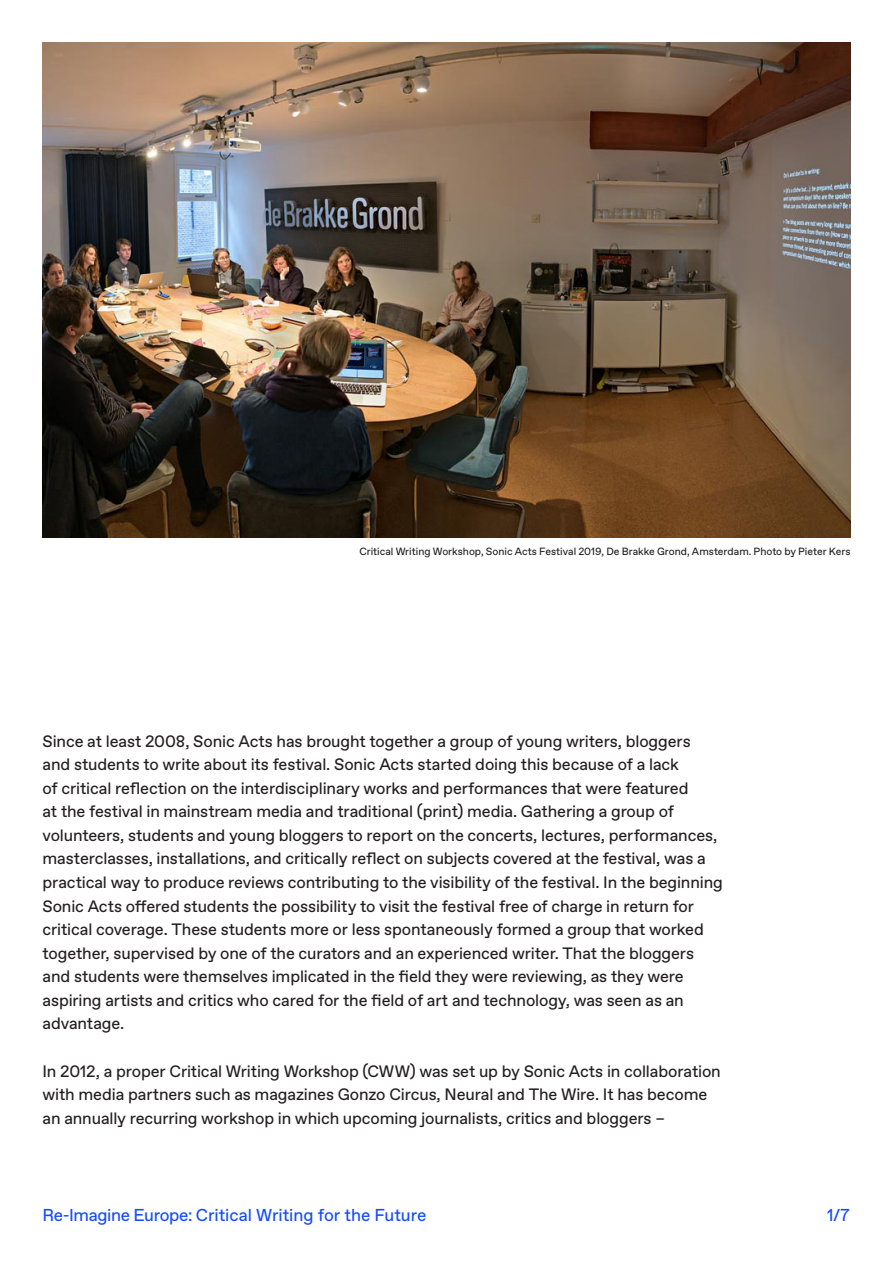
<style>
.page{position:relative;width:893px;height:1263px;background:#fff}
.page>*{position:absolute;margin:0;border:0;box-sizing:border-box;transform-origin:0 0}
.Paragraph_Style_1{font:17.25px "Favorit";letter-spacing:-.005em;color:#134cfe}
.Text_blue{font:17.25px "Favorit";color:#134cfe}
.text_black_content{font:16.5px/23.5px "Favorit";letter-spacing:-.01em;color:#231f20}
.image_description{font:10.5px "Favorit";color:#231f20}
</style>
<div class="page">
<img style="left:43px;top:42px;width:807px;height:496px">
<p class="image_description" style="left:359px;top:544px;width:493px">Critical Writing Workshop, Sonic Acts Festival 2019, De Brakke Grond, Amsterdam. Photo by Pieter Kers</p>
<p class="text_black_content" style="left:43px;top:729px;width:682px">Since at least 2008, Sonic Acts has brought together a group of young writers, bloggers<br>and students to write about its festival. Sonic Acts started doing this because of a lack<br>of critical reflection on the interdisciplinary works and performances that were featured<br>at the festival in mainstream media and traditional (print) media. Gathering a group of volunteers, students and young bloggers to report on the concerts, lectures, performances, masterclasses, installations, and critically reflect on subjects covered at the festival, was a practical way to produce reviews contributing to the visibility of the festival. In the beginning Sonic Acts offered students the possibility to visit the festival free of charge in return for critical coverage. These students more or less spontaneously formed a group that worked together, supervised by one of the curators and an experienced writer. That the bloggers and students were themselves implicated in the field they were reviewing, as they were aspiring artists and critics who cared for the field of art and technology, was seen as an advantage.</p>
<p class="text_black_content" style="left:43px;top:1059px;width:680px">In 2012, a proper Critical Writing Workshop (CWW) was set up by Sonic Acts in collaboration with media partners such as magazines Gonzo Circus, Neural and The Wire. It has become an annually recurring workshop in which upcoming journalists, critics and bloggers –</p>
<p class="Paragraph_Style_1" style="left:42px;top:1204px;width:385px">Re-Imagine Europe: Critical Writing for the Future</p>
<p class="Text_blue" style="left:827px;top:1204px;width:24px">1/7</p>
</div>
